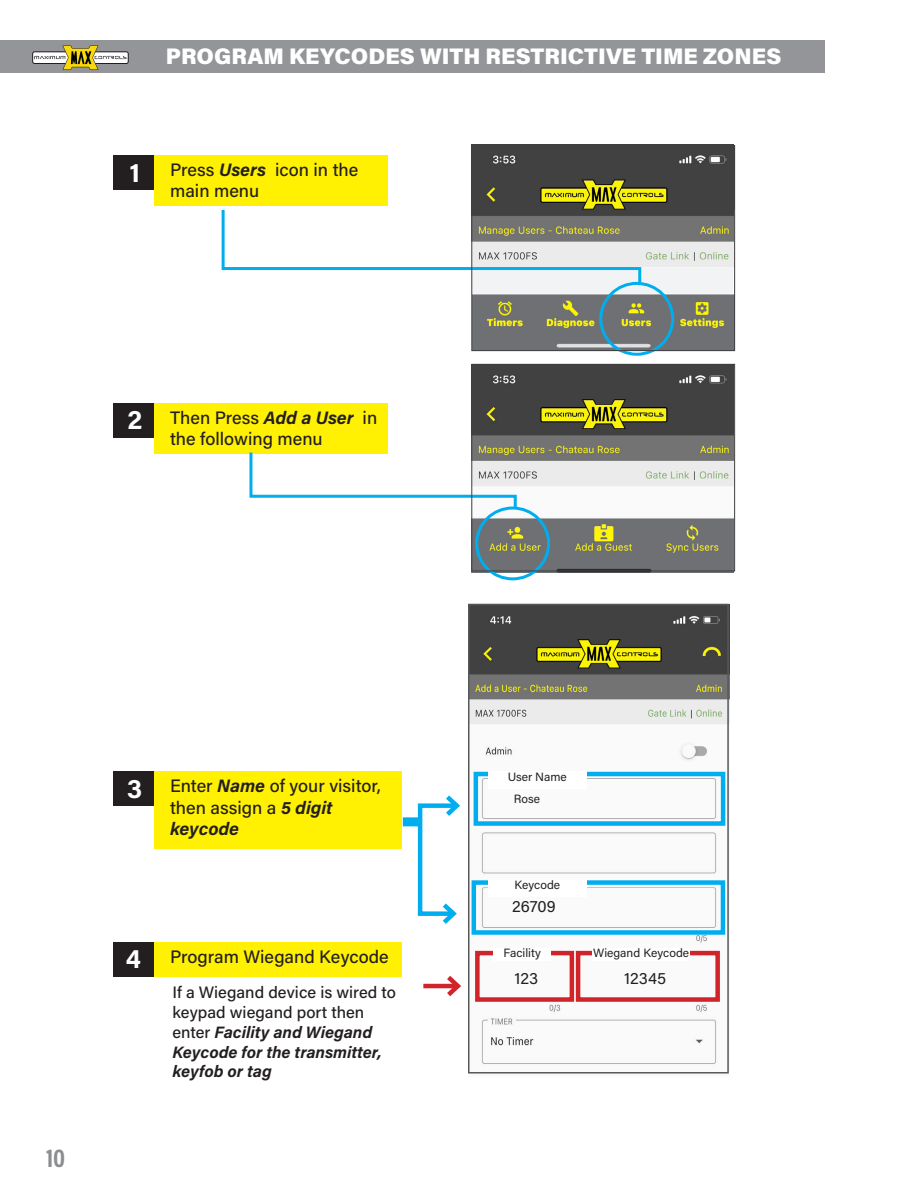
<style>
.page{position:relative;width:918px;height:1188px;background:#fff}
.page>*{position:absolute;margin:0;border:0;box-sizing:border-box;transform-origin:0 0}
.t1{font:700 27px "Acumin Pro";color:#fff}
.t2{font:700 26.25px "Acumin Pro Cond";color:#8b8d90}
.t3{font:900 22.5px "Acumin Pro";color:#fff}
.t4{font:500 18px/21.6px "Acumin Pro";color:#231f20}
.t5{font:italic 700 16.5px/19.8px "Acumin Pro";color:#231f20}
.t6{font:16.5px "Acumin Pro";color:#231f20}
.t7{font:12px "Acumin Pro";color:#231f20}
.s1{font-weight:700;font-style:italic}
.s2{font-weight:500;font-style:normal}
</style>
<div class="page">
<div style="left:0;top:40px;width:824px;height:33px;background:#939598"></div>
<svg style="left:32px;top:51px;width:97px;height:13px"></svg>
<svg style="left:33px;top:52px;width:95px;height:11px"></svg>
<svg style="left:34px;top:45px;width:92px;height:25px"></svg>
<img style="left:471px;top:607px;width:255px;height:457px">
<div style="left:471px;top:200px;width:262px;height:94px;background:#f2f3f4"></div>
<div style="left:114px;top:155px;width:40px;height:35px;background:#231f20"></div>
<div style="left:114px;top:403px;width:40px;height:34px;background:#231f20"></div>
<div style="left:114px;top:771px;width:40px;height:35px;background:#231f20"></div>
<div style="left:114px;top:942px;width:40px;height:34px;background:#231f20"></div>
<div style="left:154px;top:155px;width:233px;height:51px;background:#fff101"></div>
<div style="left:154px;top:403px;width:233px;height:51px;background:#fff101"></div>
<div style="left:154px;top:771px;width:248px;height:78px;background:#fff101"></div>
<div style="left:154px;top:942px;width:248px;height:34px;background:#fff101"></div>
<img style="left:473px;top:294px;width:260px;height:55px">
<img style="left:471px;top:507px;width:263px;height:65px">
<img style="left:473px;top:366px;width:260px;height:120px">
<img style="left:473px;top:147px;width:260px;height:115px">
<div style="left:486px;top:896px;width:228px;height:23px;background:#fafafa"></div>
<div style="left:472px;top:880px;width:253px;height:55px;border:4px solid #00aeef"></div>
<div style="left:474px;top:772px;width:251px;height:54px;border:4px solid #00aeef"></div>
<div style="left:488px;top:880px;width:98px;height:16px;background:#fff"></div>
<div style="left:488px;top:772px;width:98px;height:17px;background:#fff"></div>
<svg style="left:221px;top:207px;width:422px;height:81px"></svg>
<svg style="left:249px;top:450px;width:269px;height:61px"></svg>
<div style="left:599px;top:282px;width:75px;height:74px;border:3px solid #00aeef;border-radius:50%"></div>
<div style="left:475px;top:507px;width:75px;height:73px;border:3px solid #00aeef;border-radius:50%"></div>
<div style="left:468px;top:604px;width:261px;height:470px;border:2px solid #57585a"></div>
<div style="left:486px;top:790px;width:94px;height:22px;background:#fafafa"></div>
<div style="left:487px;top:846px;width:78px;height:20px;background:#fafafa"></div>
<svg style="left:416px;top:795px;width:44px;height:129px"></svg>
<div style="left:403px;top:817px;width:15px;height:9px;background:#00aeef"></div>
<div style="left:471px;top:145px;width:264px;height:206px;border:1px solid #3e3e3f"></div>
<div style="left:471px;top:364px;width:264px;height:207px;border:1px solid #3e3e3f"></div>
<div style="left:475px;top:951px;width:99px;height:51px;background:#fafafa;border:4px solid #d1232a"></div>
<div style="left:576px;top:951px;width:144px;height:51px;background:#fafafa;border:4px solid #d1232a"></div>
<div style="left:494px;top:948px;width:57px;height:13px;background:#fff"></div>
<div style="left:592px;top:948px;width:98px;height:13px;background:#fff"></div>
<hr style="left:423px;top:984px;width:35px;height:4px;background:#d1232a">
<svg style="left:442px;top:976px;width:19px;height:21px"></svg>
<p class="t3" style="left:166px;top:41px;width:617px">PROGRAM KEYCODES WITH RESTRICTIVE TIME ZONES</p>
<h1 class="t1" style="left:129px;top:153px;width:12px">1</h1>
<p class="t4" style="left:170px;top:158px;width:190px">Press <span class="s1">Users</span> icon in the main menu</p>
<h1 class="t1" style="left:127px;top:401px;width:16px">2</h1>
<p class="t4" style="left:170px;top:406px;width:209px">Then Press <span class="s1">Add a User</span> in the following menu</p>
<h2 class="t2" style="left:46px;top:1140px;width:21px">10</h2>
<h1 class="t1" style="left:127px;top:769px;width:17px">3</h1>
<p class="t4" style="left:170px;top:774px;width:212px">Enter <span class="s1">Name</span> of your visitor, then assign a <span class="s1">5 digit keycode</span></p>
<h1 class="t1" style="left:126px;top:940px;width:17px">4</h1>
<p class="t4" style="left:170px;top:945px;width:220px">Program Wiegand Keycode</p>
<p class="t5" style="left:172px;top:982px;width:225px"><span class="s2">If a Wiegand device is wired to keypad wiegand port then enter</span> Facility and Wiegand<br>Keycode for the transmitter, keyfob or tag</p>
<p class="t7" style="left:508px;top:768px;width:61px">User Name</p>
<p class="t7" style="left:514px;top:790px;width:28px">Rose</p>
<p class="t7" style="left:514px;top:877px;width:47px">Keycode</p>
<p class="t6" style="left:512px;top:895px;width:45px">26709</p>
<p class="t7" style="left:504px;top:944px;width:39px">Facility</p>
<p class="t7" style="left:593px;top:944px;width:97px">Wiegand Keycode</p>
<p class="t6" style="left:515px;top:966px;width:25px">123</p>
<p class="t6" style="left:624px;top:966px;width:43px">12345</p>
</div>
